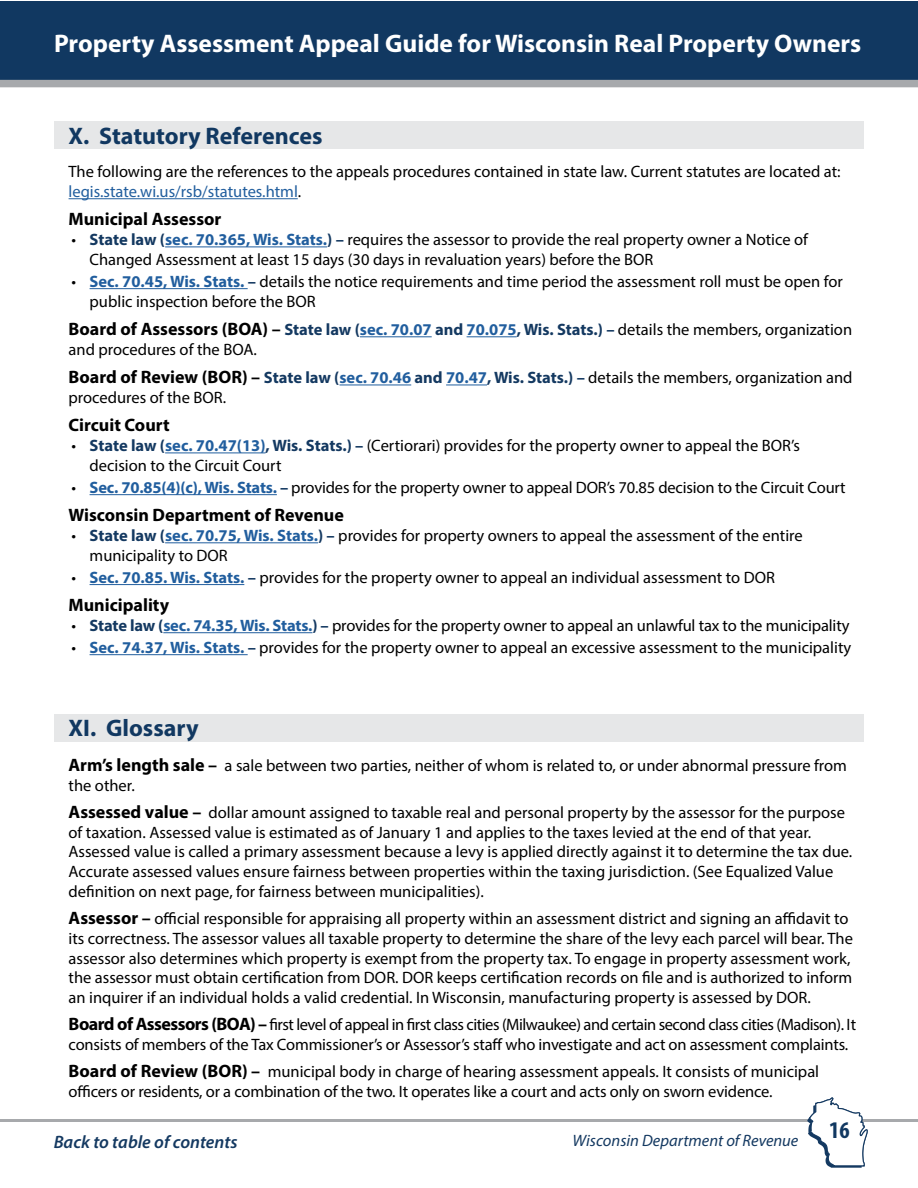
<style>
.page{position:relative;width:918px;height:1188px;background:#fff}
.page>*{position:absolute;margin:0;border:0;box-sizing:border-box;transform-origin:0 0}
.t1{font:700 25.5px "Myriad Pro";color:#fff}
.t2{font:700 24px "Myriad Pro";color:#113861}
.t3{font:700 condensed 24px "Myriad Pro";color:#113861}
.t4{font:700 18px "Myriad Pro";color:#000}
.t5{font:italic 600 18px "Myriad Pro";color:#143961}
.t6{font:16.5px/19.8px "Myriad Pro";color:#000}
.t7{font:italic 16.5px "Myriad Pro";color:#143961}
.s1{color:#215e9e}
.s2{font-weight:700;color:#143961}
.s3{font-weight:700;color:#215e9e}
.s4{font-weight:700;font-size:18px}
</style>
<div class="page">
<div style="left:1px;top:1px;width:917px;height:86px;background:#113861"></div>
<div style="left:0;top:80px;width:918px;height:7px;background:#a7a9ac"></div>
<hr style="left:0;top:1119px;width:918px;height:3px;background:#a7a9ac">
<svg style="left:807px;top:1097px;width:61px;height:71px"></svg>
<div style="left:54px;top:122px;width:809px;height:27px;background:#e6e7e8"></div>
<div style="left:54px;top:714px;width:810px;height:28px;background:#e6e7e8"></div>
<hr style="left:69px;top:198px;width:229px;height:1px;background:#215e9e">
<hr style="left:165px;top:246px;width:162px;height:1px;background:#215e9e">
<hr style="left:90px;top:288px;width:158px;height:1px;background:#215e9e">
<hr style="left:360px;top:336px;width:72px;height:1px;background:#215e9e">
<hr style="left:467px;top:336px;width:50px;height:1px;background:#215e9e">
<hr style="left:340px;top:385px;width:71px;height:1px;background:#215e9e">
<hr style="left:446px;top:385px;width:41px;height:1px;background:#215e9e">
<hr style="left:165px;top:452px;width:101px;height:1px;background:#215e9e">
<hr style="left:90px;top:494px;width:187px;height:1px;background:#215e9e">
<hr style="left:165px;top:542px;width:153px;height:1px;background:#215e9e">
<hr style="left:90px;top:584px;width:154px;height:1px;background:#215e9e">
<hr style="left:163px;top:632px;width:149px;height:1px;background:#215e9e">
<hr style="left:90px;top:654px;width:158px;height:1px;background:#215e9e">
<h1 class="t1" style="left:54px;top:27px;width:809px">Property Assessment Appeal Guide for Wisconsin Real Property Owners</h1>
<h2 class="t2" style="left:69px;top:120px;width:255px">X. Statutory References</h2>
<p class="t6" style="left:69px;top:162px;width:774px">The following are the references to the appeals procedures contained in state law. Current statutes are located at: <span class="s1">legis.state.wi.us/rsb/statutes.html</span>.</p>
<p class="t4" style="left:69px;top:208px;width:154px">Municipal Assessor</p>
<p class="t6" style="left:90px;top:230px;width:720px;text-indent:-18px">• <span class="s2">State law (</span><span class="s3">sec. 70.365, Wis. Stats.</span><span class="s2">) –</span> requires the assessor to provide the real property owner a Notice of<br>Changed Assessment at least 15 days (30 days in revaluation years) before the BOR</p>
<p class="t6" style="left:90px;top:271px;width:755px;text-indent:-18px">• <span class="s3">Sec. 70.45, Wis. Stats.</span> <span class="s2">–</span> details the notice requirements and time period the assessment roll must be open for public inspection before the BOR</p>
<p class="t6" style="left:69px;top:319px;width:785px"><span class="s4">Board of Assessors (BOA) –</span> <span class="s2">State law (</span><span class="s3">sec. 70.07</span> <span class="s2">and</span> <span class="s3">70.075</span><span class="s2">, Wis. Stats.) –</span> details the members, organization and procedures of the BOA.</p>
<p class="t6" style="left:69px;top:368px;width:785px"><span class="s4">Board of Review (BOR) –</span> <span class="s2">State law (</span><span class="s3">sec. 70.46</span> <span class="s2">and</span> <span class="s3">70.47</span><span class="s2">, Wis. Stats.) –</span> details the members, organization and procedures of the BOR.</p>
<p class="t4" style="left:69px;top:414px;width:103px">Circuit Court</p>
<p class="t6" style="left:90px;top:436px;width:712px;text-indent:-18px">• <span class="s2">State law (</span><span class="s3">sec. 70.47(13)</span><span class="s2">, Wis. Stats.) –</span> (Certiorari) provides for the property owner to appeal the BOR’s decision to the Circuit Court</p>
<p class="t6" style="left:72px;top:477px;width:776px">• <span class="s3">Sec. 70.85(4)(c), Wis. Stats.</span> <span class="s2">–</span> provides for the property owner to appeal DOR’s 70.85 decision to the Circuit Court</p>
<p class="t4" style="left:69px;top:504px;width:277px">Wisconsin Department of Revenue</p>
<p class="t6" style="left:90px;top:525px;width:715px;text-indent:-18px">• <span class="s2">State law (</span><span class="s3">sec. 70.75, Wis. Stats.</span><span class="s2">) –</span> provides for property owners to appeal the assessment of the entire municipality to DOR</p>
<p class="t6" style="left:72px;top:567px;width:705px">• <span class="s3">Sec. 70.85. Wis. Stats.</span> <span class="s2">–</span> provides for the property owner to appeal an individual assessment to DOR</p>
<p class="t4" style="left:69px;top:593px;width:102px">Municipality</p>
<p class="t6" style="left:72px;top:615px;width:779px">• <span class="s2">State law (</span><span class="s3">sec. 74.35, Wis. Stats.</span><span class="s2">) –</span> provides for the property owner to appeal an unlawful tax to the municipality</p>
<p class="t6" style="left:72px;top:637px;width:781px">• <span class="s3">Sec. 74.37, Wis. Stats.</span> <span class="s2">–</span> provides for the property owner to appeal an excessive assessment to the municipality</p>
<h2 class="t2" style="left:69px;top:712px;width:131px">XI. Glossary</h2>
<p class="t6" style="left:69px;top:755px;width:780px"><span class="s4">Arm’s length sale –</span> a sale between two parties, neither of whom is related to, or under abnormal pressure from the other.</p>
<p class="t6" style="left:69px;top:802px;width:785px"><span class="s4">Assessed value –</span> dollar amount assigned to taxable real and personal property by the assessor for the purpose of taxation. Assessed value is estimated as of January 1 and applies to the taxes levied at the end of that year.<br>Assessed value is called a primary assessment because a levy is applied directly against it to determine the tax due.<br>Accurate assessed values ensure fairness between properties within the taxing jurisdiction. (See Equalized Value definition on next page, for fairness between municipalities).</p>
<p class="t6" style="left:69px;top:908px;width:786px"><span class="s4">Assessor –</span> official responsible for appraising all property within an assessment district and signing an affidavit to its correctness. The assessor values all taxable property to determine the share of the levy each parcel will bear. The assessor also determines which property is exempt from the property tax. To engage in property assessment work, the assessor must obtain certification from DOR. DOR keeps certification records on file and is authorized to inform an inquirer if an individual holds a valid credential. In Wisconsin, manufacturing property is assessed by DOR.</p>
<p class="t6" style="left:69px;top:1014px;width:789px"><span class="s4">Board of Assessors (BOA) –</span> first level of appeal in first class cities (Milwaukee) and certain second class cities (Madison). It consists of members of the Tax Commissioner’s or Assessor’s staff who investigate and act on assessment complaints.</p>
<p class="t6" style="left:69px;top:1061px;width:752px"><span class="s4">Board of Review (BOR) –</span> municipal body in charge of hearing assessment appeals. It consists of municipal officers or residents, or a combination of the two. It operates like a court and acts only on sworn evidence.</p>
<p class="t5" style="left:54px;top:1130px;width:185px">Back to table of contents</p>
<p class="t7" style="left:573px;top:1130px;width:227px">Wisconsin Department of Revenue</p>
<h2 class="t3" style="left:829px;top:1115px;width:22px">16</h2>
</div>
